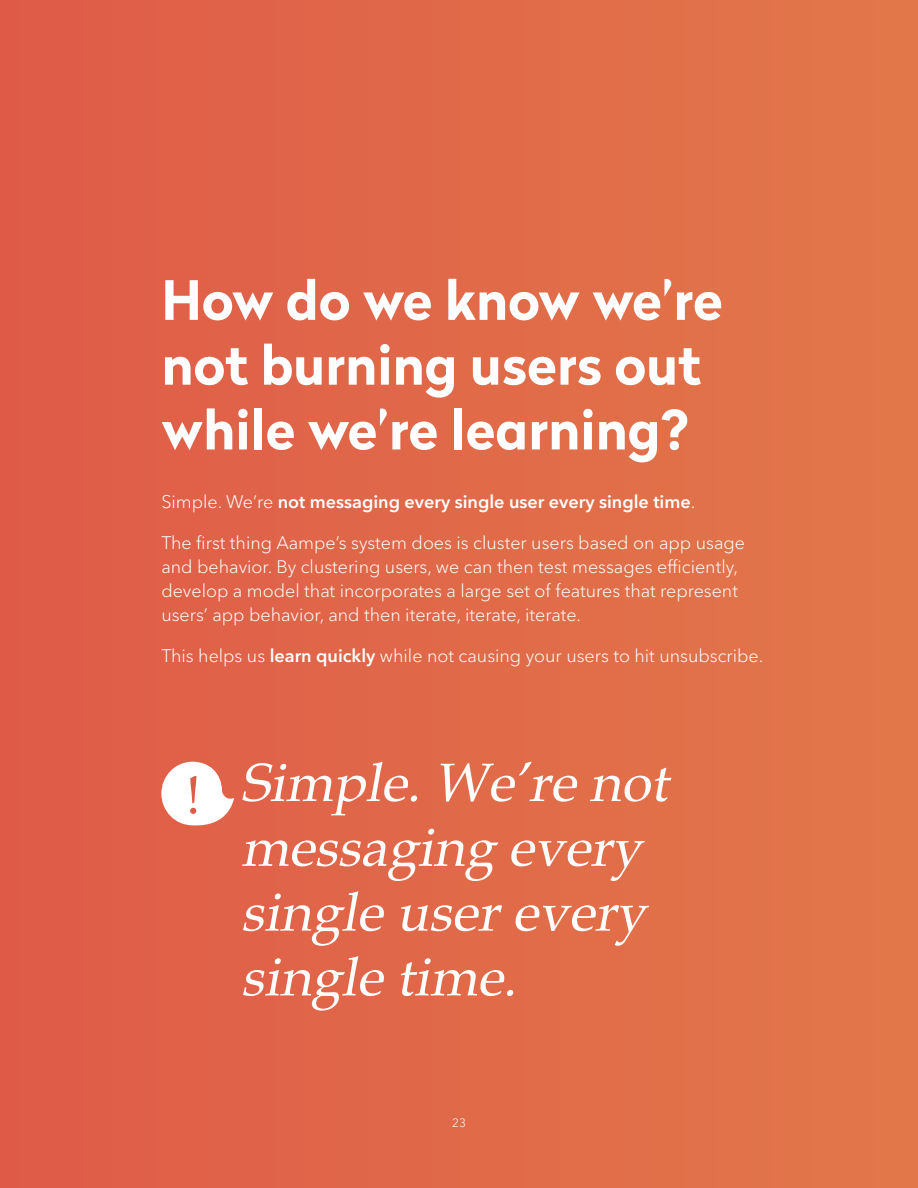
<style>
.page{position:relative;width:918px;height:1188px;background:#fff}
.page>*{position:absolute;margin:0;border:0;box-sizing:border-box;transform-origin:0 0}
.t1{font:italic 54px/64.8px "Book Antiqua";color:#fff}
.t2{font:700 54px/64.8px "Radikal";color:#fff}
.t3{font:54px "Book Antiqua";color:#df5b48}
.t4{font:300 18px/24px "Avenir Next Cyr";color:#fff}
.t5{font:600 18px "Avenir Next Cyr";color:#fff}
.t6{font:300 12px "Avenir Next Cyr";color:#fff}
.s1{font-weight:300}
.s2{font-weight:600}
</style>
<div class="page">
<div style="left:0;top:0;width:918px;height:1188px;background:linear-gradient(to right,#df5b48,#e2784a)"></div>
<svg style="left:161px;top:762px;width:73px;height:66px"></svg>
<p class="t2" style="left:161px;top:267px;width:563px">How do we know we’re not burning users out while we’re learning?</p>
<p class="t5" style="left:161px;top:491px;width:535px"><span class="s1">Simple. We’re</span> not messaging every single user every single time<span class="s1">.</span></p>
<p class="t4" style="left:161px;top:531px;width:585px">The first thing Aampe’s system does is cluster users based on app usage and behavior. By clustering users, we can then test messages efficiently, develop a model that incorporates a large set of features that represent users’ app behavior, and then iterate, iterate, iterate.</p>
<p class="t4" style="left:161px;top:644px;width:604px">This helps us <span class="s2">learn quickly</span> while not causing your users to hit unsubscribe.</p>
<p class="t3" style="left:186px;top:757px;width:17px">!</p>
<p class="t1" style="left:241px;top:749px;width:441px">Simple.We’re not messaging every single userevery single time.</p>
<p class="t6" style="left:452px;top:1116px;width:15px">23</p>
</div>
